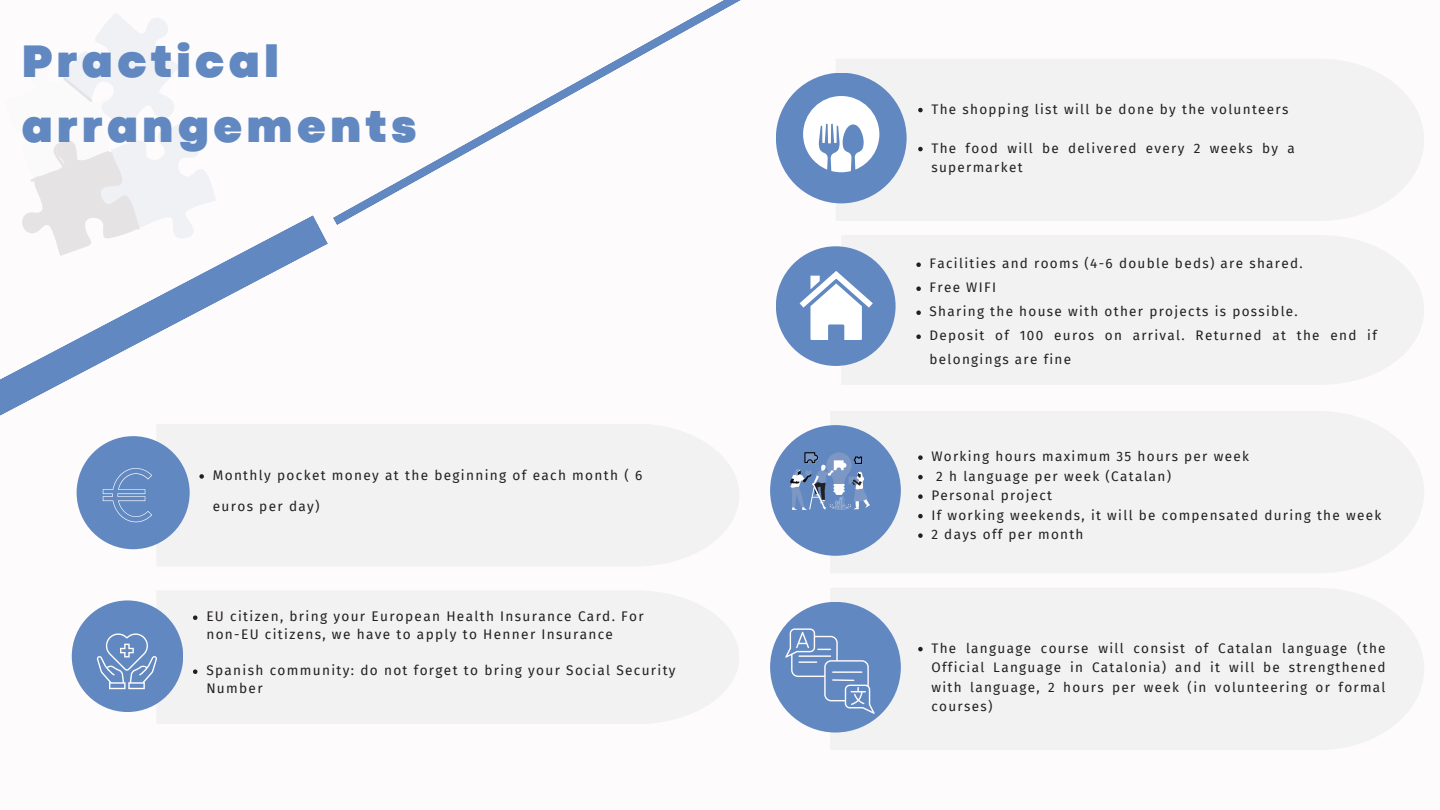
<style>
.page{position:relative;width:1440px;height:810px;background:#fdfbfb}
.page>*{position:absolute;margin:0;border:0;box-sizing:border-box;transform-origin:0 0}
.t1{font:900 47.5px/64.8px "Codec Pro";letter-spacing:.1em;color:#6188c1}
.t2{font:13.6px/18px "Fira Sans";letter-spacing:.1em;color:#231f20}
.t3{font:13.5px/19.5px "Fira Sans";letter-spacing:.1em;color:#231f20}
</style>
<div class="page">
<svg style="left:0;top:215px;width:328px;height:335px"></svg>
<svg style="left:333px;top:0;width:503px;height:225px"></svg>
<div style="left:836px;top:59px;width:588px;height:162px;background:#f2f2f2"></div>
<div style="left:776px;top:73px;width:131px;height:130px;background:#6188c1;border-radius:50%"></div>
<div style="left:842px;top:235px;width:582px;height:149px;background:#f2f2f2"></div>
<div style="left:776px;top:246px;width:120px;height:120px;background:#6188c1;border-radius:50%"></div>
<div style="left:156px;top:424px;width:583px;height:142px;background:#f2f2f2"></div>
<div style="left:77px;top:436px;width:113px;height:113px;background:#6188c1;border-radius:50%"></div>
<div style="left:156px;top:591px;width:583px;height:133px;background:#f2f2f2"></div>
<div style="left:72px;top:600px;width:111px;height:112px;background:#6188c1;border-radius:50%"></div>
<svg style="left:803px;top:96px;width:76px;height:76px"></svg>
<svg style="left:800px;top:271px;width:73px;height:69px"></svg>
<svg style="left:103px;top:468px;width:49px;height:54px"></svg>
<svg style="left:97px;top:633px;width:60px;height:56px"></svg>
<svg style="left:4px;top:14px;width:212px;height:242px"></svg>
<div style="left:830px;top:411px;width:594px;height:162px;background:#f2f2f2"></div>
<div style="left:770px;top:425px;width:131px;height:131px;background:#6188c1;border-radius:50%"></div>
<svg style="left:790px;top:452px;width:80px;height:58px"></svg>
<svg style="left:918px;top:455px;width:5px;height:5px"></svg>
<svg style="left:918px;top:475px;width:5px;height:4px"></svg>
<svg style="left:918px;top:494px;width:5px;height:5px"></svg>
<svg style="left:918px;top:514px;width:5px;height:4px"></svg>
<svg style="left:918px;top:533px;width:5px;height:5px"></svg>
<div style="left:830px;top:588px;width:594px;height:162px;background:#f2f2f2"></div>
<div style="left:770px;top:602px;width:131px;height:131px;background:#6188c1;border-radius:50%"></div>
<svg style="left:785px;top:628px;width:89px;height:86px"></svg>
<svg style="left:918px;top:108px;width:5px;height:4px"></svg>
<svg style="left:918px;top:147px;width:5px;height:4px"></svg>
<svg style="left:916px;top:262px;width:5px;height:5px"></svg>
<svg style="left:916px;top:286px;width:5px;height:5px"></svg>
<svg style="left:916px;top:310px;width:5px;height:5px"></svg>
<svg style="left:916px;top:334px;width:5px;height:5px"></svg>
<svg style="left:199px;top:474px;width:5px;height:5px"></svg>
<svg style="left:193px;top:615px;width:4px;height:5px"></svg>
<svg style="left:193px;top:669px;width:4px;height:5px"></svg>
<svg style="left:918px;top:647px;width:5px;height:4px"></svg>
<p class="t1" style="left:22px;top:33px;width:396px">Practical arrangements</p>
<p class="t2" style="left:213px;top:467px;width:431px">Monthly pocket money at the beginning of each month ( 6</p>
<p class="t2" style="left:213px;top:497px;width:108px">euros per day)</p>
<p class="t2" style="left:206px;top:608px;width:439px">EU citizen, bring your European Health Insurance Card. For non-EU citizens, we have to apply to Henner Insurance</p>
<p class="t2" style="left:206px;top:662px;width:471px">Spanish community: do not forget to bring your Social Security<br>Number</p>
<p class="t3" style="left:931px;top:100px;width:359px">The shopping list will be done by the volunteers</p>
<p class="t3" style="left:931px;top:139px;width:365px">The food will be delivered every 2 weeks by a supermarket</p>
<p class="t3" style="left:930px;top:254px;width:375px">Facilities and rooms (4-6 double beds) are shared.</p>
<p class="t3" style="left:930px;top:278px;width:68px">Free WIFI</p>
<p class="t3" style="left:930px;top:302px;width:370px">Sharing the house with other projects is possible.</p>
<p class="t3" style="left:930px;top:324px;width:449px;line-height:24px">Deposit of 100 euros on arrival. Returned at the end if belongings are fine</p>
<p class="t3" style="left:931px;top:447px;width:319px">Working hours maximum 35 hours per week</p>
<p class="t3" style="left:936px;top:467px;width:236px">2 h language per week (Catalan)</p>
<h1 class="t3" style="left:931px;top:486px;width:122px">Personal project</h1>
<p class="t3" style="left:931px;top:506px;width:452px">If working weekends, it will be compensated during the week</p>
<p class="t3" style="left:931px;top:525px;width:154px">2 days off per month</p>
<p class="t3" style="left:931px;top:639px;width:456px;text-align:justify">The language course will consist of Catalan language (the Official Language in Catalonia) and it will be strengthened with language, 2 hours per week (in volunteering or formal courses)</p>
</div>
